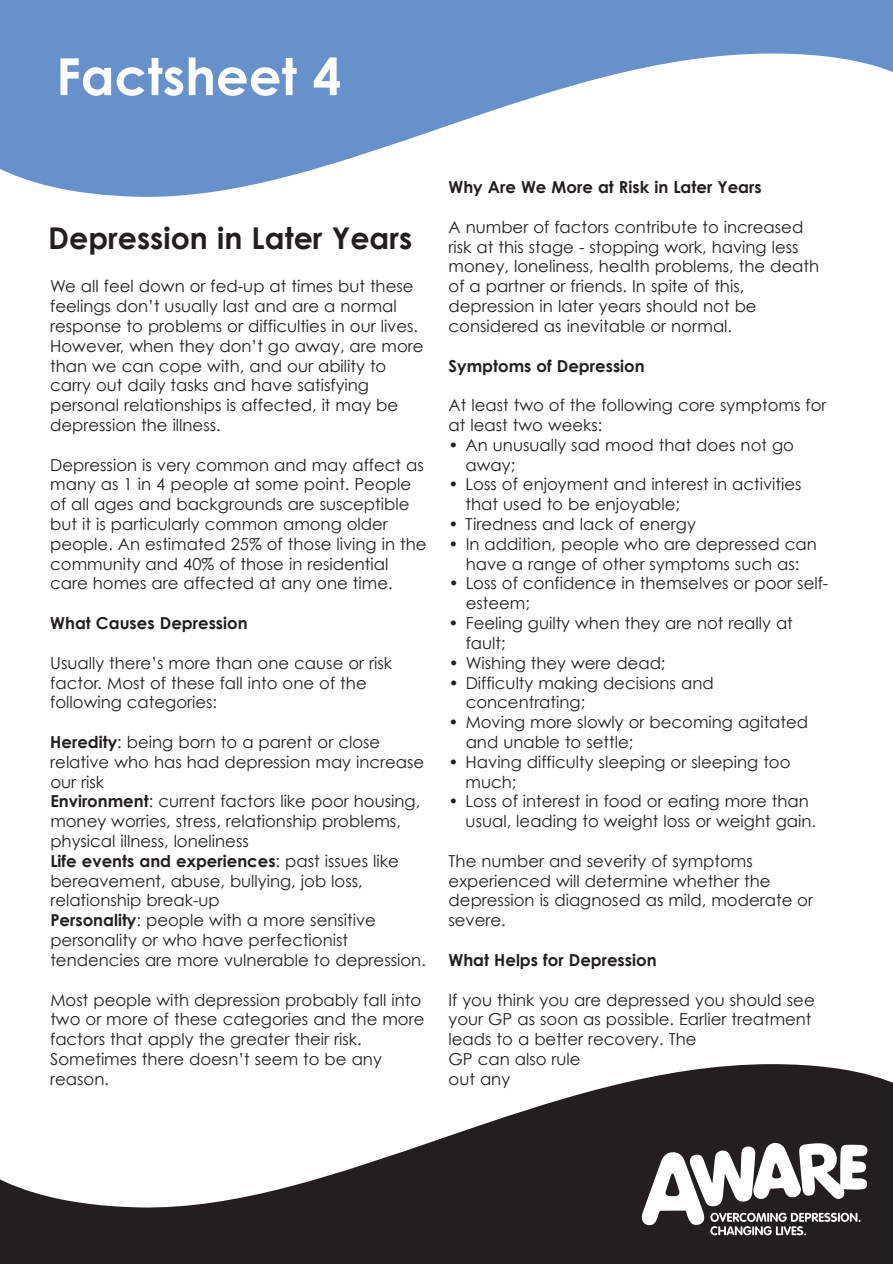
<style>
.page{position:relative;width:893px;height:1264px;background:#fff}
.page>*{position:absolute;margin:0;border:0;box-sizing:border-box;transform-origin:0 0}
.t1{font:700 51.15px "Century Gothic";color:#fff}
.t2{font:700 30px "Century Gothic";color:#231f20}
.t3{font:16.5px/19.8px "Century Gothic";color:#231f20}
.t4{font:700 16.5px "Century Gothic";color:#231f20}
.s1{font-weight:700}
</style>
<div class="page">
<svg style="left:0;top:0;width:892px;height:197px;fill:#6691cb"></svg>
<svg style="left:0;top:1064px;width:892px;height:199px;fill:#231f20"></svg>
<svg style="left:641px;top:1141px;width:226px;height:94px"></svg>
<h1 class="t1" style="left:56px;top:44px;width:286px">Factsheet 4</h1>
<h2 class="t2" style="left:48px;top:219px;width:365px">Depression in Later Years</h2>
<p class="t3" style="left:50px;top:276px;width:375px">We all feel down or fed-up at times but these feelings don’t usually last and are a normal response to problems or difficulties in our lives.<br>However, when they don’t go away, are more than we can cope with, and our ability to carry out daily tasks and have satisfying personal relationships is affected, it may be depression the illness.</p>
<p class="t3" style="left:50px;top:454px;width:378px">Depression is very common and may affect as many as 1 in 4 people at some point. People of all ages and backgrounds are susceptible but it is particularly common among older people. An estimated 25% of those living in the community and 40% of those in residential care homes are affected at any one time.</p>
<p class="t4" style="left:50px;top:612px;width:199px">What Causes Depression</p>
<p class="t3" style="left:50px;top:652px;width:343px">Usually there’s more than one cause or risk factor. Most of these fall into one of the following categories:</p>
<p class="t3" style="left:50px;top:731px;width:377px"><span class="s1">Heredity</span>: being born to a parent or close relative who has had depression may increase our risk<br><span class="s1">Environment</span>: current factors like poor housing, money worries, stress, relationship problems, physical illness, loneliness<br><span class="s1">Life events and experiences</span>: past issues like bereavement, abuse, bullying, job loss, relationship break-up<br><span class="s1">Personality</span>: people with a more sensitive personality or who have perfectionist tendencies are more vulnerable to depression.</p>
<p class="t3" style="left:50px;top:989px;width:375px">Most people with depression probably fall into two or more of these categories and the more factors that apply the greater their risk.<br>Sometimes there doesn’t seem to be any reason.</p>
<p class="t4" style="left:448px;top:177px;width:314px">Why Are We More at Risk in Later Years</p>
<p class="t3" style="left:448px;top:217px;width:372px">A number of factors contribute to increased risk at this stage - stopping work, having less money, loneliness, health problems, the death of a partner or friends. In spite of this, depression in later years should not be considered as inevitable or normal.</p>
<p class="t4" style="left:448px;top:355px;width:197px">Symptoms of Depression</p>
<p class="t3" style="left:448px;top:395px;width:379px">At least two of the following core symptoms for at least two weeks:</p>
<p class="t3" style="left:465px;top:434px;width:330px;text-indent:-17px">• An unusually sad mood that does not go away;</p>
<p class="t3" style="left:465px;top:474px;width:337px;text-indent:-17px">• Loss of enjoyment and interest in activities that used to be enjoyable;</p>
<p class="t3" style="left:448px;top:514px;width:249px">• Tiredness and lack of energy</p>
<p class="t3" style="left:448px;top:533px;width:369px;text-align:center">• In addition, people who are depressed can have a range of other symptoms such as:</p>
<p class="t3" style="left:465px;top:573px;width:364px;text-indent:-17px">• Loss of confidence in themselves or poor self&shy;esteem;</p>
<p class="t3" style="left:465px;top:613px;width:328px;text-indent:-17px">• Feeling guilty when they are not really at fault;</p>
<p class="t3" style="left:448px;top:652px;width:218px">• Wishing they were dead;</p>
<p class="t3" style="left:465px;top:672px;width:249px;text-indent:-17px">• Difficulty making decisions and concentrating;</p>
<p class="t3" style="left:465px;top:712px;width:344px;text-indent:-17px">• Moving more slowly or becoming agitated and unable to settle;</p>
<p class="t3" style="left:465px;top:751px;width:326px;text-indent:-17px">• Having difficulty sleeping or sleeping too much;</p>
<p class="t3" style="left:465px;top:791px;width:352px;text-indent:-17px">• Loss of interest in food or eating more than usual, leading to weight loss or weight gain.</p>
<p class="t3" style="left:448px;top:850px;width:366px">The number and severity of symptoms experienced will determine whether the depression is diagnosed as mild, moderate or severe.</p>
<p class="t4" style="left:448px;top:949px;width:209px">What Helps for Depression</p>
<p class="t3" style="left:448px;top:989px;width:367px">If you think you are depressed you should see your GP as soon as possible. Earlier treatment leads to a better recovery. The<br>GP can also rule<br>out any</p>
</div>
